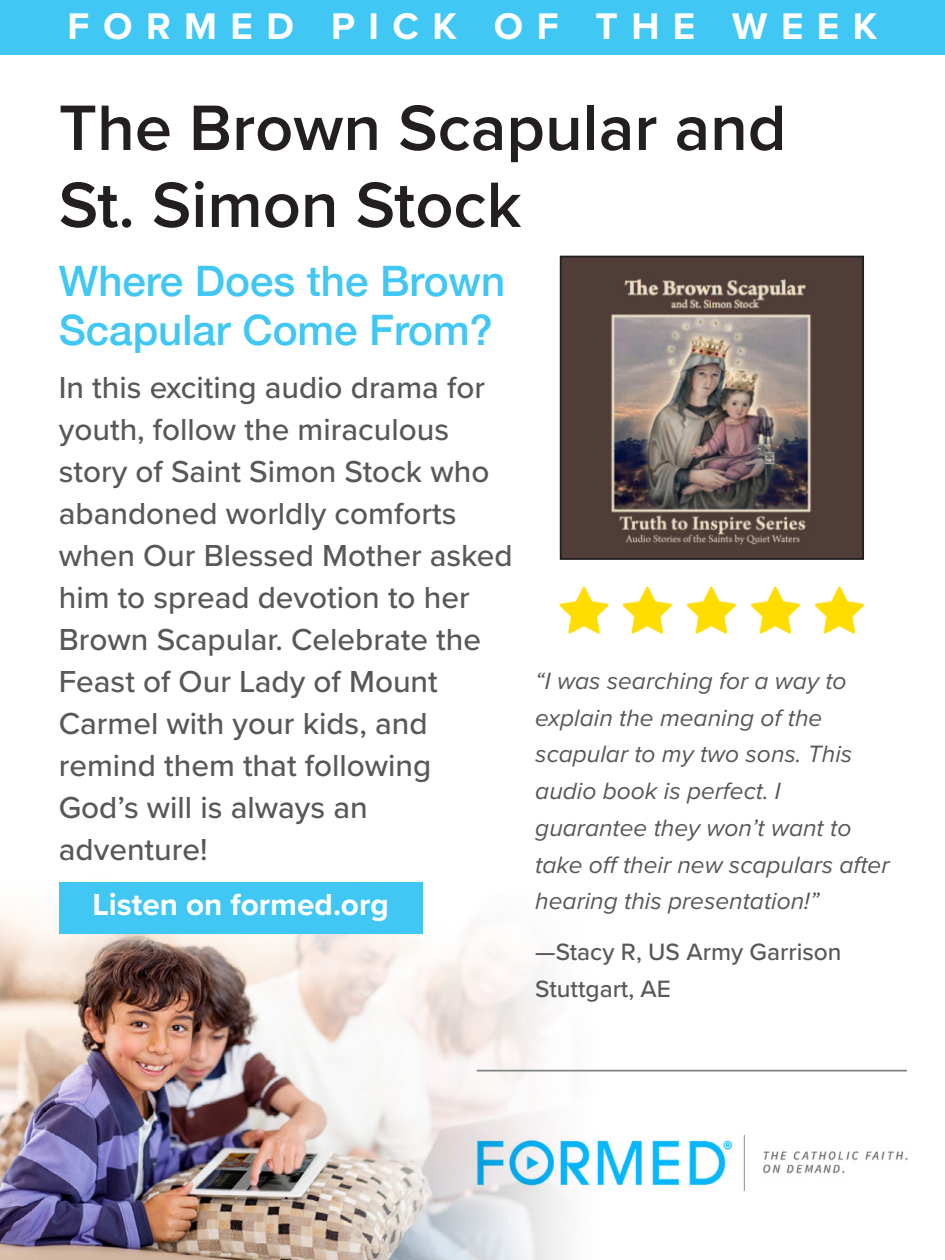
<style>
.page{position:relative;width:945px;height:1260px;background:#fff}
.page>*{position:absolute;margin:0;border:0;box-sizing:border-box;transform-origin:0 0}
.t1{font:600 66.5px "Proxima Nova";color:#231f20}
.t2{font:500 42px/49px "Helvetica Neue";color:#40c7f4}
.t3{font:700 38.5px "Proxima Nova";letter-spacing:.35em;color:#fff}
.t4{font:500 31.5px/42px "Proxima Nova";color:#57585a}
.t5{font:700 31.5px "Proxima Nova";color:#fff}
.t6{font:italic 24.5px/36.8px "Proxima Nova";color:#57585a}
.t7{font:500 24.5px/36.8px "Proxima Nova";color:#57585a}
</style>
<div class="page">
<div style="left:0;top:0;width:945px;height:55px;background:#40c7f4"></div>
<img style="left:0;top:882px;width:595px;height:378px">
<img style="left:559px;top:586px;width:306px;height:48px">
<img style="left:455px;top:1136px;width:453px;height:55px">
<hr style="left:477px;top:1070px;width:430px;height:2px;background:#808285">
<img style="left:563px;top:259px;width:298px;height:298px">
<div style="left:560px;top:256px;width:304px;height:304px;border:2px solid #231f20"></div>
<div style="left:59px;top:882px;width:363px;height:52px;background:#40c7f4"></div>
<p class="t3" style="left:68px;top:-2px;width:811px">FORMED PICK OF THE WEEK</p>
<p class="t1" style="left:59px;top:78px;width:729px">The Brown Scapular and</p>
<p class="t1" style="left:59px;top:155px;width:464px">St. Simon Stock</p>
<p class="t2" style="left:59px;top:253px;width:448px">Where Does the Brown<br>Scapular Come From?</p>
<p class="t4" style="left:59px;top:365px;width:456px">In this exciting audio drama for youth, follow the miraculous story of Saint Simon Stock who abandoned worldly comforts when Our Blessed Mother asked him to spread devotion to her<br>Brown Scapular. Celebrate the<br>Feast of Our Lady of Mount<br>Carmel with your kids, and remind them that following</p>
<p class="t4" style="left:59px;top:785px;width:311px">God’s will is always an adventure!</p>
<p class="t5" style="left:92px;top:881px;width:298px">Listen on formed.org</p>
<p class="t6" style="left:535px;top:661px;width:313px">“I was searching for a way to explain the meaning of the</p>
<p class="t6" style="left:535px;top:735px;width:318px">scapular to my two sons. This audio book is perfect. I</p>
<p class="t6" style="left:535px;top:808px;width:356px">guarantee they won’t want to take off their new scapulars after hearing this presentation!”</p>
<p class="t7" style="left:535px;top:933px;width:308px">—Stacy R, US Army Garrison<br>Stuttgart, AE</p>
</div>
